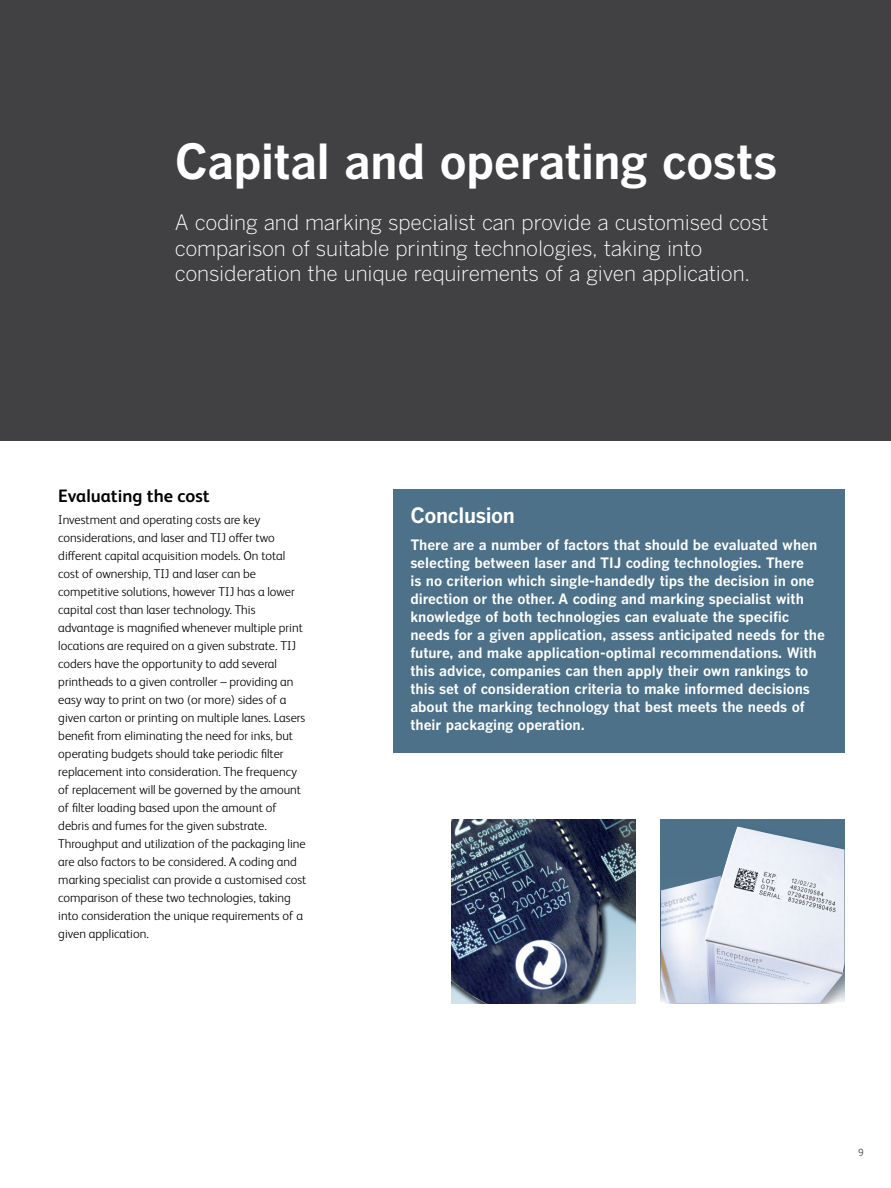
<style>
.page{position:relative;width:891px;height:1188px;background:#fff}
.page>*{position:absolute;margin:0;border:0;box-sizing:border-box;transform-origin:0 0}
.t1{font:700 48px "Benton Gothic";letter-spacing:-.02em;color:#fff}
.t2{font:300 21px/25.5px "Benton Gothic";letter-spacing:-.01em;color:#fff}
.t3{font:700 21px "Benton Gothic";letter-spacing:-.02em;color:#fff}
.t4{font:700 18px "FS Albert Pro";color:#000}
.t5{font:700 14.25px/18px "Benton Gothic";letter-spacing:-.005em;color:#fff}
.t6{font:300 12.75px/18px "FS Albert Pro";color:#000}
.t7{font:300 10.5px "FS Albert Pro";color:#414042}
</style>
<div class="page">
<div style="left:0;top:0;width:891px;height:441px;background:#414042"></div>
<div style="left:393px;top:489px;width:452px;height:264px;background:#4c7189"></div>
<img style="left:452px;top:820px;width:184px;height:183px">
<div style="left:661px;top:820px;width:184px;height:183px;background:#4c7189"></div>
<img style="left:661px;top:827px;width:184px;height:176px">
<h1 class="t1" style="left:175px;top:134px;width:604px">Capital and operating costs</h1>
<h2 class="t2" style="left:175px;top:210px;width:595px">A coding and marking specialist can provide a customised cost comparison of suitable printing technologies, taking into consideration the unique requirements of a given application.</h2>
<h3 class="t4" style="left:58px;top:483px;width:153px">Evaluating the cost</h3>
<p class="t6" style="left:58px;top:510px;width:250px">Investment and operating costs are key considerations, and laser and TIJ offer two different capital acquisition models. On total cost of ownership, TIJ and laser can be competitive solutions, however TIJ has a lower capital cost than laser technology. This advantage is magnified whenever multiple print locations are required on a given substrate. TIJ coders have the opportunity to add several printheads to a given controller – providing an easy way to print on two (or more) sides of a given carton or printing on multiple lanes. Lasers benefit from eliminating the need for inks, but operating budgets should take periodic filter replacement into consideration. The frequency of replacement will be governed by the amount of filter loading based upon the amount of debris and fumes for the given substrate.<br>Throughput and utilization of the packaging line are also factors to be considered. A coding and marking specialist can provide a customised cost comparison of these two technologies, taking into consideration the unique requirements of a given application.</p>
<h2 class="t3" style="left:410px;top:503px;width:106px">Conclusion</h2>
<p class="t5" style="left:410px;top:536px;width:416px">There are a number of factors that should be evaluated when selecting between laser and TIJ coding technologies. There<br>is no criterion which single-handedly tips the decision in one direction or the other. A coding and marking specialist with knowledge of both technologies can evaluate the specific needs for a given application, assess anticipated needs for the future, and make application-optimal recommendations. With this advice, companies can then apply their own rankings to this set of consideration criteria to make informed decisions about the marking technology that best meets the needs of their packaging operation.</p>
<p class="t7" style="left:858px;top:1145px;width:7px">9</p>
</div>
